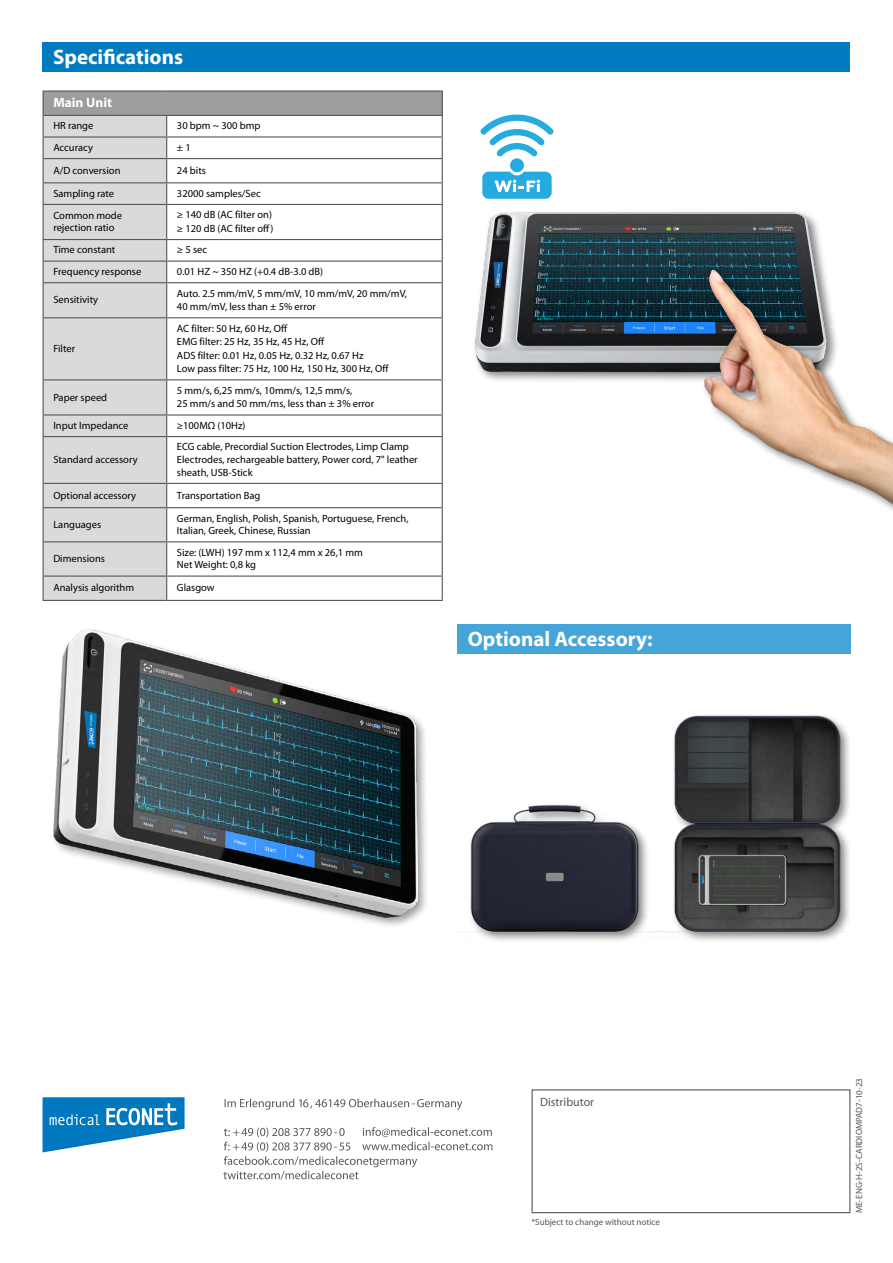
<style>
.page{position:relative;width:893px;height:1263px;background:#fff}
.page>*{position:absolute;margin:0;border:0;box-sizing:border-box;transform-origin:0 0}
.t1{font:700 21px "Myriad Pro";color:#fff}
.t2{font:700 13.5px "Myriad Pro";color:#fff}
.t3{font:12px "Myriad Pro";color:#575756}
.t4{font:10.5px/13.5px "Myriad Pro";color:#000}
.t5{font:9px "Myriad Pro";color:#575756}
</style>
<div class="page">
<div style="left:531px;top:1089px;width:319px;height:124px;border:1px solid #575756"></div>
<div style="left:43px;top:91px;width:399px;height:24px;background:#9d9d9c"></div>
<div style="left:44px;top:116px;width:122px;height:484px;background:#dadada"></div>
<hr style="left:43px;top:91px;width:124px;height:1px;background:#575756">
<hr style="left:167px;top:91px;width:276px;height:1px;background:#575756">
<hr style="left:43px;top:115px;width:124px;height:1px;background:#575756">
<hr style="left:167px;top:115px;width:276px;height:1px;background:#575756">
<hr style="left:43px;top:136px;width:124px;height:2px;background:#575756">
<hr style="left:167px;top:136px;width:276px;height:2px;background:#575756">
<hr style="left:43px;top:158px;width:124px;height:1px;background:#575756">
<hr style="left:167px;top:158px;width:276px;height:1px;background:#575756">
<hr style="left:43px;top:182px;width:124px;height:1px;background:#575756">
<svg style="left:43px;top:92px;width:1px;height:112px"></svg>
<hr style="left:167px;top:182px;width:276px;height:1px;background:#575756">
<svg style="left:166px;top:116px;width:1px;height:88px"></svg>
<svg style="left:442px;top:92px;width:1px;height:112px"></svg>
<hr style="left:43px;top:204px;width:124px;height:1px;background:#575756">
<hr style="left:43px;top:205px;width:1px;height:34px;background:#575756">
<hr style="left:167px;top:204px;width:276px;height:1px;background:#575756">
<hr style="left:166px;top:205px;width:1px;height:34px;background:#575756">
<hr style="left:442px;top:205px;width:1px;height:34px;background:#575756">
<hr style="left:43px;top:239px;width:124px;height:1px;background:#575756">
<hr style="left:167px;top:239px;width:276px;height:1px;background:#575756">
<hr style="left:43px;top:261px;width:124px;height:1px;background:#575756">
<svg style="left:43px;top:240px;width:1px;height:42px"></svg>
<hr style="left:167px;top:261px;width:276px;height:1px;background:#575756">
<svg style="left:166px;top:240px;width:1px;height:42px"></svg>
<svg style="left:442px;top:240px;width:1px;height:42px"></svg>
<hr style="left:43px;top:282px;width:124px;height:1px;background:#575756">
<hr style="left:43px;top:283px;width:1px;height:34px;background:#575756">
<hr style="left:167px;top:282px;width:276px;height:1px;background:#575756">
<hr style="left:166px;top:283px;width:1px;height:34px;background:#575756">
<hr style="left:442px;top:283px;width:1px;height:34px;background:#575756">
<hr style="left:43px;top:317px;width:124px;height:1px;background:#575756">
<hr style="left:43px;top:318px;width:1px;height:61px;background:#575756">
<hr style="left:167px;top:317px;width:276px;height:1px;background:#575756">
<hr style="left:166px;top:318px;width:1px;height:61px;background:#575756">
<hr style="left:442px;top:318px;width:1px;height:61px;background:#575756">
<hr style="left:43px;top:379px;width:124px;height:1px;background:#575756">
<hr style="left:43px;top:380px;width:1px;height:34px;background:#575756">
<hr style="left:167px;top:379px;width:276px;height:1px;background:#575756">
<hr style="left:166px;top:380px;width:1px;height:34px;background:#575756">
<hr style="left:442px;top:380px;width:1px;height:34px;background:#575756">
<hr style="left:43px;top:414px;width:124px;height:2px;background:#575756">
<svg style="left:43px;top:416px;width:1px;height:20px"></svg>
<hr style="left:167px;top:414px;width:276px;height:2px;background:#575756">
<svg style="left:166px;top:416px;width:1px;height:20px"></svg>
<svg style="left:442px;top:416px;width:1px;height:20px"></svg>
<hr style="left:43px;top:436px;width:124px;height:1px;background:#575756">
<hr style="left:43px;top:437px;width:1px;height:46px;background:#575756">
<hr style="left:167px;top:436px;width:276px;height:1px;background:#575756">
<hr style="left:166px;top:437px;width:1px;height:46px;background:#575756">
<hr style="left:442px;top:437px;width:1px;height:46px;background:#575756">
<hr style="left:43px;top:483px;width:124px;height:1px;background:#575756">
<svg style="left:43px;top:484px;width:1px;height:23px"></svg>
<hr style="left:167px;top:483px;width:276px;height:1px;background:#575756">
<svg style="left:166px;top:484px;width:1px;height:23px"></svg>
<svg style="left:442px;top:484px;width:1px;height:23px"></svg>
<hr style="left:43px;top:507px;width:124px;height:1px;background:#575756">
<hr style="left:43px;top:508px;width:1px;height:33px;background:#575756">
<hr style="left:167px;top:507px;width:276px;height:1px;background:#575756">
<hr style="left:166px;top:508px;width:1px;height:33px;background:#575756">
<hr style="left:442px;top:508px;width:1px;height:33px;background:#575756">
<hr style="left:43px;top:541px;width:124px;height:1px;background:#575756">
<hr style="left:43px;top:542px;width:1px;height:33px;background:#575756">
<hr style="left:167px;top:541px;width:276px;height:1px;background:#575756">
<hr style="left:166px;top:542px;width:1px;height:33px;background:#575756">
<hr style="left:442px;top:542px;width:1px;height:33px;background:#575756">
<hr style="left:43px;top:575px;width:124px;height:2px;background:#575756">
<svg style="left:43px;top:577px;width:1px;height:23px"></svg>
<hr style="left:167px;top:575px;width:276px;height:2px;background:#575756">
<svg style="left:166px;top:577px;width:1px;height:23px"></svg>
<svg style="left:442px;top:577px;width:1px;height:23px"></svg>
<hr style="left:43px;top:600px;width:124px;height:1px;background:#575756">
<hr style="left:167px;top:600px;width:276px;height:1px;background:#575756">
<svg style="left:223px;top:1127px;width:269px;height:53px"></svg>
<svg style="left:43px;top:1097px;width:142px;height:55px"></svg>
<div style="left:457px;top:625px;width:393px;height:29px;background:#45a4d8"></div>
<div style="left:43px;top:43px;width:807px;height:29px;background:#007bc2"></div>
<div style="left:51px;top:626px;width:378px;height:302px;background:#000;opacity:.4"></div>
<img style="left:54px;top:630px;width:363px;height:287px">
<img style="left:457px;top:715px;width:392px;height:226px">
<img style="left:475px;top:212px;width:348px;height:169px">
<svg style="left:225px;top:1098px;width:237px;height:12px"></svg>
<img style="left:643px;top:259px;width:250px;height:252px">
<svg style="left:480px;top:114px;width:74px;height:43px"></svg>
<div style="left:510px;top:158px;width:14px;height:14px;background:#26abe0;border-radius:50%"></div>
<svg style="left:482px;top:172px;width:70px;height:27px;background:#4dbae5"></svg>
<h1 class="t1" style="left:53px;top:45px;width:132px">Specifications</h1>
<p class="t2" style="left:53px;top:95px;width:60px">Main Unit</p>
<p class="t4" style="left:53px;top:119px;width:42px">HR range</p>
<p class="t4" style="left:177px;top:119px;width:85px">30 bpm ~ 300 bmp</p>
<p class="t4" style="left:53px;top:141px;width:41px">Accuracy</p>
<p class="t4" style="left:177px;top:141px;width:15px">± 1</p>
<p class="t4" style="left:53px;top:164px;width:69px">A/D conversion</p>
<p class="t4" style="left:177px;top:164px;width:31px">24 bits</p>
<p class="t4" style="left:53px;top:187px;width:62px">Sampling rate</p>
<p class="t4" style="left:177px;top:187px;width:85px">32000 samples/Sec</p>
<p class="t4" style="left:53px;top:209px;width:70px;line-height:12.6px">Common mode rejection ratio</p>
<p class="t4" style="left:177px;top:208px;width:98px">≥ 140 dB (AC filter on) ≥ 120 dB (AC filter off)</p>
<p class="t4" style="left:53px;top:243px;width:63px">Time constant</p>
<p class="t4" style="left:177px;top:243px;width:32px">≥ 5 sec</p>
<p class="t4" style="left:53px;top:265px;width:90px">Frequency response</p>
<p class="t4" style="left:177px;top:265px;width:148px">0.01 HZ ~ 350 HZ (+0.4 dB-3.0 dB)</p>
<p class="t4" style="left:53px;top:293px;width:46px">Sensitivity</p>
<p class="t4" style="left:177px;top:287px;width:232px">Auto. 2.5 mm/mV, 5 mm/mV, 10 mm/mV, 20 mm/mV,<br>40 mm/mV, less than ± 5% error</p>
<p class="t4" style="left:53px;top:342px;width:23px">Filter</p>
<p class="t4" style="left:177px;top:322px;width:213px">AC filter: 50 Hz, 60 Hz, Off<br>EMG filter: 25 Hz, 35 Hz, 45 Hz, Off<br>ADS filter: 0.01 Hz, 0.05 Hz, 0.32 Hz, 0.67 Hz<br>Low pass filter: 75 Hz, 100 Hz, 150 Hz, 300 Hz, Off</p>
<p class="t4" style="left:53px;top:390px;width:55px">Paper speed</p>
<p class="t4" style="left:177px;top:384px;width:199px">5 mm/s, 6,25 mm/s, 10mm/s, 12,5 mm/s,<br>25 mm/s and 50 mm/ms, less than ± 3% error</p>
<p class="t4" style="left:53px;top:419px;width:77px">Input Impedance</p>
<p class="t4" style="left:177px;top:419px;width:70px">≥100MΩ (10Hz)</p>
<p class="t4" style="left:53px;top:453px;width:86px">Standard accessory</p>
<p class="t4" style="left:177px;top:441px;width:242px;line-height:12.6px">ECG cable, Precordial Suction Electrodes, Limp Clamp<br>Electrodes, rechargeable battery, Power cord, 7" leather sheath, USB-Stick</p>
<p class="t4" style="left:53px;top:489px;width:84px">Optional accessory</p>
<p class="t4" style="left:177px;top:489px;width:85px">Transportation Bag</p>
<p class="t4" style="left:53px;top:518px;width:49px">Languages</p>
<p class="t4" style="left:177px;top:512px;width:233px;line-height:12.6px">German, English, Polish, Spanish, Portuguese, French,<br>Italian, Greek, Chinese, Russian</p>
<p class="t4" style="left:53px;top:552px;width:53px">Dimensions</p>
<p class="t4" style="left:177px;top:546px;width:188px;line-height:12.6px">Size: (LWH) 197 mm x 112,4 mm x 26,1 mm<br>Net Weight: 0,8 kg</p>
<p class="t4" style="left:53px;top:581px;width:82px">Analysis algorithm</p>
<p class="t4" style="left:177px;top:581px;width:39px">Glasgow</p>
<h1 class="t1" style="left:468px;top:627px;width:186px">Optional Accessory:</h1>
<p class="t3" style="left:540px;top:1095px;width:56px">Distributor</p>
<p class="t5" style="left:531px;top:1217px;width:130px">*Subject to change without notice</p>
<p class="t5" style="left:854px;top:1213px;width:137px;rotate:-90deg">ME-ENG-H-2S-CARDIOMPAD7-10-23</p>
</div>
